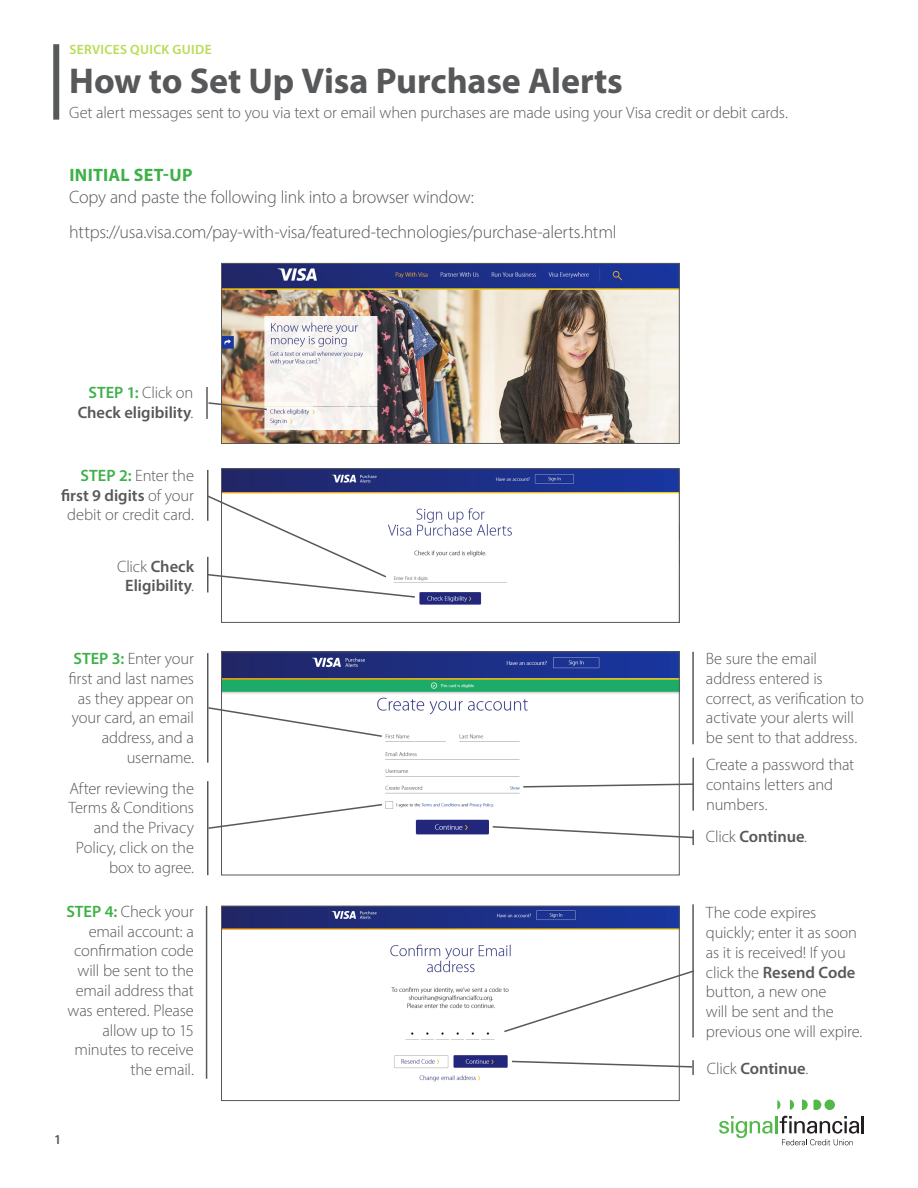
<style>
.page{position:relative;width:918px;height:1188px;background:#fff}
.page>*{position:absolute;margin:0;border:0;box-sizing:border-box;transform-origin:0 0}
.t1{font:700 36px "Myriad Pro";letter-spacing:-.005em;color:#57585a}
.t2{font:300 18px "Myriad Pro";letter-spacing:-.015em;color:#57585a}
.t3{font:700 18px "Myriad Pro";letter-spacing:.015em;color:#3eb049}
.t4{font:300 16.5px/19.8px "Myriad Pro";letter-spacing:-.01em;color:#57585a;text-align:right}
.t5{font:600 16.5px/19.8px "Myriad Pro";letter-spacing:-.005em;color:#57585a;text-align:right}
.t6{font:600 13.5px "Myriad Pro";letter-spacing:.03em;color:#b9dc53}
.t7{font:600 13.5px "Myriad Pro";color:#57585a}
.s1{color:#3eb049}
.s2{font-weight:300}
.s3{font-weight:600;color:#3eb049}
.s4{font-weight:600}
</style>
<div class="page">
<div style="left:824px;top:1100px;width:11px;height:10px;background:#51b948;border-radius:50%"></div>
<svg style="left:802px;top:1100px;width:19px;height:10px"></svg>
<svg style="left:790px;top:1100px;width:4px;height:10px"></svg>
<svg style="left:777px;top:1100px;width:3px;height:10px"></svg>
<svg style="left:719px;top:1116px;width:145px;height:29px"></svg>
<div style="left:53px;top:44px;width:6px;height:76px;background:#57585a"></div>
<img style="left:223px;top:265px;width:454px;height:177px">
<div style="left:221px;top:263px;width:458px;height:181px;border:1px solid #57585a"></div>
<svg style="left:208px;top:401px;width:60px;height:10px"></svg>
<hr style="left:206px;top:387px;width:2px;height:32px;background:#57585a">
<img style="left:223px;top:654px;width:454px;height:181px">
<div style="left:221px;top:652px;width:458px;height:223px;border:1px solid #57585a"></div>
<img style="left:223px;top:470px;width:454px;height:135px">
<div style="left:221px;top:468px;width:458px;height:155px;border:1px solid #57585a"></div>
<hr style="left:207px;top:653px;width:1px;height:110px;background:#57585a">
<svg style="left:208px;top:706px;width:176px;height:32px"></svg>
<hr style="left:692px;top:652px;width:2px;height:92px;background:#57585a">
<hr style="left:207px;top:470px;width:1px;height:51px;background:#57585a">
<svg style="left:207px;top:494px;width:210px;height:105px"></svg>
<hr style="left:207px;top:781px;width:1px;height:94px;background:#57585a">
<svg style="left:208px;top:803px;width:176px;height:27px"></svg>
<hr style="left:692px;top:758px;width:2px;height:53px;background:#57585a">
<svg style="left:522px;top:783px;width:171px;height:5px"></svg>
<svg style="left:491px;top:825px;width:203px;height:20px"></svg>
<hr style="left:206px;top:906px;width:1px;height:173px;background:#57585a">
<img style="left:223px;top:908px;width:454px;height:174px">
<div style="left:221px;top:906px;width:458px;height:195px;border:1px solid #57585a"></div>
<hr style="left:692px;top:904px;width:2px;height:134px;background:#57585a">
<svg style="left:502px;top:969px;width:192px;height:64px"></svg>
<svg style="left:510px;top:1060px;width:184px;height:15px"></svg>
<p class="t6" style="left:69px;top:41px;width:144px">SERVICES QUICK GUIDE</p>
<p class="t1" style="left:69px;top:57px;width:555px">How to Set Up Visa Purchase Alerts</p>
<p class="t4" style="left:69px;top:103px;width:720px">Get alert messages sent to you via text or email when purchases are made using your Visa credit or debit cards.</p>
<p class="t3" style="left:69px;top:163px;width:125px">INITIAL SET-UP</p>
<p class="t2" style="left:69px;top:186px;width:406px">Copy and paste the following link into a browser window:</p>
<p class="t2" style="left:69px;top:221px;width:549px">https://usa.visa.com/pay-with-visa/featured-technologies/purchase-alerts.html</p>
<p class="t5" style="left:78px;top:382px;width:117px"><span class="s1">STEP 1:</span> <span class="s2">Click on<br></span>Check eligibility<span class="s2">.</span></p>
<p class="t4" style="left:61px;top:465px;width:135px"><span class="s3">STEP 2:</span> Enter the <span class="s4">first 9 digits</span> of your debit or credit card.</p>
<p class="t5" style="left:117px;top:556px;width:78px;text-align:center"><span class="s2">Click</span> Check<br>Eligibility<span class="s2">.</span></p>
<p class="t4" style="left:69px;top:648px;width:127px"><span class="s3">STEP 3:</span> Enter your first and last names as they appear on your card, an email address, and a username.</p>
<p class="t4" style="left:706px;top:648px;width:159px;text-align:left">Be sure the email address entered is correct, as verification to activate your alerts will be sent to that address.</p>
<p class="t4" style="left:706px;top:754px;width:150px;text-align:left">Create a password that contains letters and numbers.</p>
<p class="t5" style="left:706px;top:827px;width:103px"><span class="s2">Click</span> Continue<span class="s2">.</span></p>
<p class="t4" style="left:68px;top:778px;width:127px">After reviewing the<br>Terms &amp; Conditions and the Privacy<br>Policy, click on the box to agree.</p>
<p class="t4" style="left:66px;top:901px;width:129px"><span class="s3">STEP 4:</span> Check your email account: a confirmation code will be sent to the email address that was entered. Please allow up to 15 minutes to receive the email.</p>
<p class="t4" style="left:706px;top:903px;width:158px;text-align:left">The code expires quickly; enter it as soon as it is received! If you click the <span class="s4">Resend Code </span>button, a new one<br>will be sent and the previous one will expire.</p>
<p class="t5" style="left:707px;top:1058px;width:103px"><span class="s2">Click</span> Continue<span class="s2">.</span></p>
<p class="t7" style="left:54px;top:1131px;width:9px">1</p>
</div>
